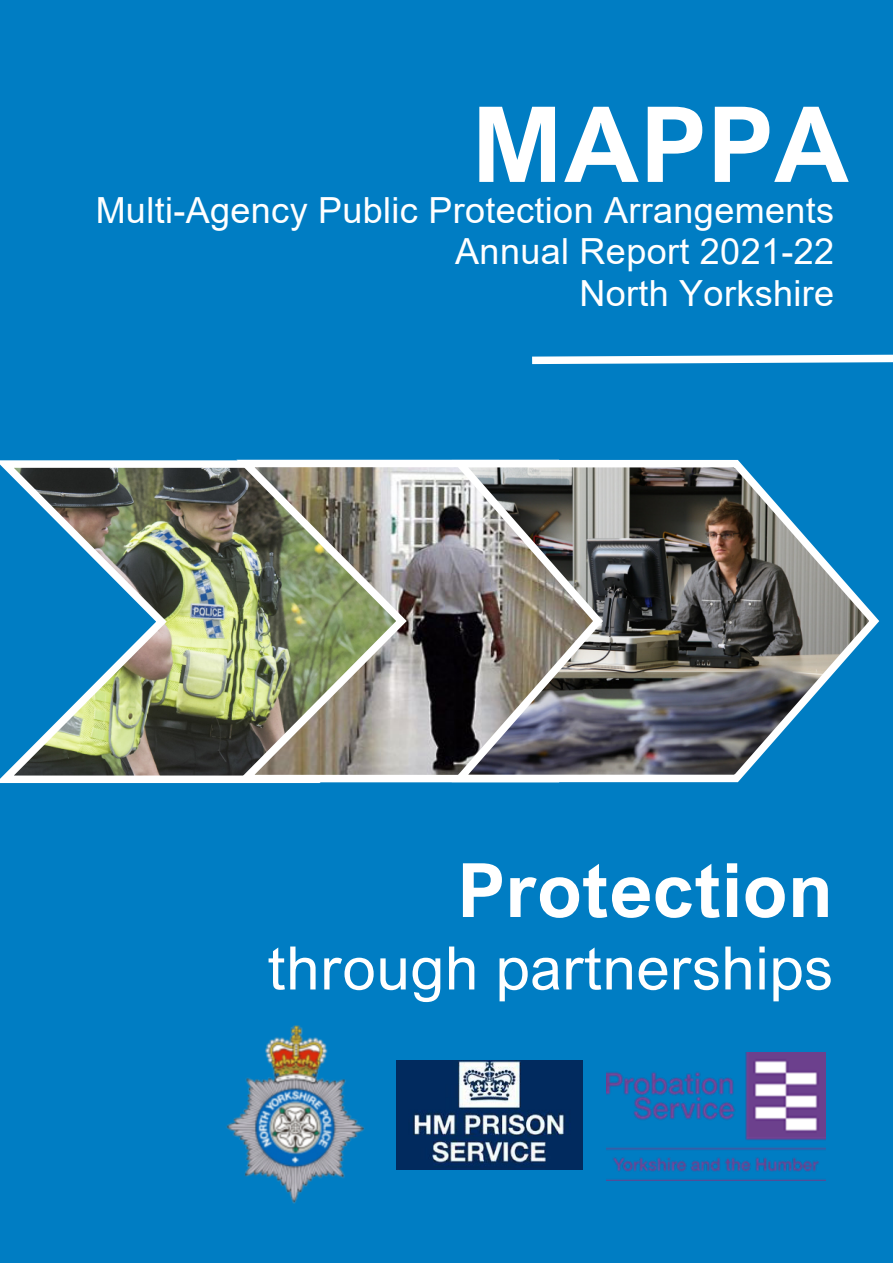
<style>
.page{position:relative;width:893px;height:1263px;background:#007dc3}
.page>*{position:absolute;margin:0;border:0;box-sizing:border-box;transform-origin:0 0}
.t1{font:700 105px "Arial Nova";letter-spacing:.01em;color:#fff}
.t2{font:700 75px "Arial Nova";letter-spacing:.01em;color:#fff}
.t3{font:60px "Arial Nova";letter-spacing:.01em;color:#fff}
.t4{font:36px/41.2px "Arial";letter-spacing:.01em;color:#fff;text-align:right}
</style>
<div class="page">
<img style="left:195px;top:1015px;width:199px;height:198px">
<img style="left:396px;top:1060px;width:186px;height:109px">
<img style="left:606px;top:1052px;width:219px;height:128px">
<img style="left:0;top:457px;width:485px;height:330px">
<img style="left:227px;top:456px;width:216px;height:330px">
<img style="left:443px;top:456px;width:441px;height:330px">
<svg style="left:525px;top:351px;width:368px;height:17px"></svg>
<h1 class="t1" style="left:471px;top:105px;width:379px">MAPPA</h1>
<p class="t4" style="left:96px;top:193px;width:740px">Multi-Agency Public Protection Arrangements<br>Annual Report 2021-22<br>North Yorkshire</p>
<h2 class="t2" style="left:457px;top:862px;width:377px">Protection</h2>
<h3 class="t3" style="left:268px;top:946px;width:566px">through partnerships</h3>
</div>
